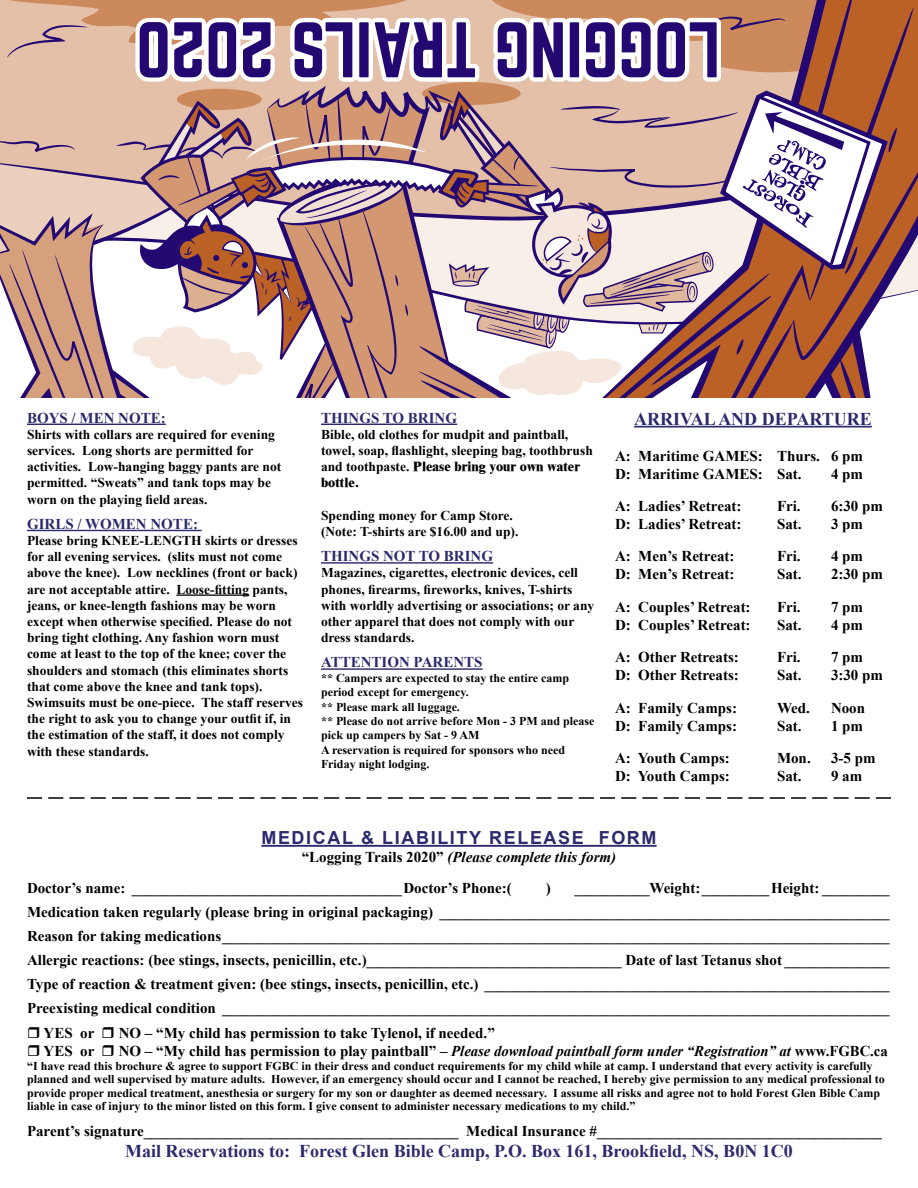
<style>
.page{position:relative;width:918px;height:1188px;background:#fff}
.page>*{position:absolute;margin:0;border:0;box-sizing:border-box;transform-origin:0 0}
.t1{font:700 18px "Times New Roman";color:#2c2a6c}
.t2{font:700 18px "Arial";letter-spacing:.09em;color:#2c2a6c}
.t3{font:700 15px/18px "Times New Roman";color:#000}
.t4{font:700 15px "Times New Roman";color:#2c2a6c}
.t5{font:700 13.5px/16.2px "Times New Roman";color:#000}
.t6{font:700 12px/14.4px "Times New Roman";color:#000}
.s1{font-weight:800}
.s2{font-style:italic}
</style>
<div class="page">
<hr style="left:27px;top:424px;width:139px;height:1px;background:#2c2a6c">
<hr style="left:27px;top:530px;width:175px;height:1px;background:#2c2a6c">
<hr style="left:176px;top:594px;width:73px;height:2px;background:#000">
<hr style="left:321px;top:424px;width:136px;height:1px;background:#2c2a6c">
<hr style="left:321px;top:562px;width:172px;height:2px;background:#2c2a6c">
<hr style="left:321px;top:668px;width:162px;height:2px;background:#2c2a6c">
<hr style="left:634px;top:426px;width:238px;height:2px;background:#2c2a6c">
<hr style="left:261px;top:845px;width:396px;height:2px;background:#2c2a6c">
<svg style="left:27px;top:797px;width:864px;height:2px"></svg>
<svg style="left:0;top:0;width:918px;height:397px"></svg>
<p class="t4" style="left:27px;top:407px;width:140px">BOYS / MEN NOTE:</p>
<p class="t5" style="left:27px;top:426px;width:256px">Shirts with collars are required for evening services. Long shorts are permitted for activities. Low-hanging baggy pants are not permitted. “Sweats” and tank tops may be worn on the playing field areas.</p>
<p class="t4" style="left:27px;top:513px;width:173px">GIRLS / WOMEN NOTE:</p>
<p class="t5" style="left:27px;top:532px;width:278px">Please bring KNEE-LENGTH skirts or dresses for all evening services. (slits must not come above the knee). Low necklines (front or back) are not acceptable attire. Loose-fitting pants, jeans, or knee-length fashions may be worn except when otherwise specified. Please do not bring tight clothing. Any fashion worn must come at least to the top of the knee; cover the shoulders and stomach (this eliminates shorts that come above the knee and tank tops).<br>Swimsuits must be one-piece. The staff reserves the right to ask you to change your outfit if, in the estimation of the staff, it does not comply with these standards.</p>
<p class="t4" style="left:321px;top:407px;width:138px">THINGS TO BRING</p>
<p class="t5" style="left:321px;top:426px;width:273px">Bible, old clothes for mudpit and paintball, towel, soap, flashlight, sleeping bag, toothbrush and toothpaste. <span class="s1">Please bring your own water bottle.</span></p>
<p class="t5" style="left:321px;top:507px;width:199px">Spending money for Camp Store. (Note: T-shirts are $16.00 and up).</p>
<p class="t4" style="left:321px;top:546px;width:174px">THINGS NOT TO BRING</p>
<p class="t5" style="left:321px;top:565px;width:275px">Magazines, cigarettes, electronic devices, cell phones, firearms, fireworks, knives, T-shirts with worldly advertising or associations; or any other apparel that does not comply with our dress standards.</p>
<p class="t4" style="left:321px;top:652px;width:163px">ATTENTION PARENTS</p>
<p class="t6" style="left:321px;top:670px;width:275px">** Campers are expected to stay the entire camp period except for emergency.<br>** Please mark all luggage.<br>** Please do not arrive before Mon - 3 PM and please pick up campers by Sat - 9 AM<br>A reservation is required for sponsors who need Friday night lodging.</p>
<p class="t1" style="left:634px;top:406px;width:239px">ARRIVAL AND DEPARTURE</p>
<p class="t3" style="left:615px;top:446px;width:250px">A: Maritime GAMES: Thurs. 6 pm<br>D: Maritime GAMES: Sat.</p>
<p class="t3" style="left:831px;top:464px;width:34px">4 pm</p>
<p class="t3" style="left:615px;top:497px;width:128px">A: Ladies’ Retreat:</p>
<p class="t3" style="left:777px;top:497px;width:25px">Fri.</p>
<p class="t3" style="left:831px;top:497px;width:54px">6:30 pm</p>
<p class="t3" style="left:615px;top:515px;width:128px">D: Ladies’ Retreat:</p>
<p class="t3" style="left:777px;top:515px;width:26px">Sat.</p>
<p class="t3" style="left:831px;top:515px;width:34px">3 pm</p>
<p class="t3" style="left:615px;top:547px;width:121px">A: Men’s Retreat:</p>
<p class="t3" style="left:777px;top:547px;width:25px">Fri.</p>
<p class="t3" style="left:831px;top:547px;width:34px">4 pm</p>
<p class="t3" style="left:615px;top:565px;width:121px">D: Men’s Retreat:</p>
<p class="t3" style="left:777px;top:565px;width:26px">Sat.</p>
<p class="t3" style="left:831px;top:565px;width:54px">2:30 pm</p>
<p class="t3" style="left:615px;top:597px;width:137px">A: Couples’ Retreat:</p>
<p class="t3" style="left:777px;top:597px;width:25px">Fri.</p>
<p class="t3" style="left:831px;top:597px;width:34px">7 pm</p>
<p class="t3" style="left:615px;top:615px;width:137px">D: Couples’ Retreat:</p>
<p class="t3" style="left:777px;top:615px;width:26px">Sat.</p>
<p class="t3" style="left:831px;top:615px;width:34px">4 pm</p>
<p class="t3" style="left:615px;top:648px;width:125px">A: Other Retreats:</p>
<p class="t3" style="left:777px;top:648px;width:25px">Fri.</p>
<p class="t3" style="left:831px;top:648px;width:34px">7 pm</p>
<p class="t3" style="left:615px;top:666px;width:125px">D: Other Retreats:</p>
<p class="t3" style="left:777px;top:666px;width:26px">Sat.</p>
<p class="t3" style="left:831px;top:666px;width:54px">3:30 pm</p>
<p class="t3" style="left:615px;top:698px;width:124px">A: Family Camps:</p>
<p class="t3" style="left:777px;top:698px;width:34px">Wed.</p>
<p class="t3" style="left:831px;top:698px;width:36px">Noon</p>
<p class="t3" style="left:615px;top:716px;width:124px">D: Family Camps:</p>
<p class="t3" style="left:777px;top:716px;width:26px">Sat.</p>
<p class="t3" style="left:831px;top:716px;width:34px">1 pm</p>
<p class="t3" style="left:615px;top:749px;width:116px">A: Youth Camps:</p>
<p class="t3" style="left:777px;top:749px;width:35px">Mon.</p>
<p class="t3" style="left:831px;top:749px;width:46px">3-5 pm</p>
<p class="t3" style="left:615px;top:767px;width:116px">D: Youth Camps:</p>
<p class="t3" style="left:777px;top:767px;width:26px">Sat.</p>
<p class="t3" style="left:831px;top:767px;width:33px">9 am</p>
<p class="t2" style="left:261px;top:826px;width:397px">MEDICAL &amp; LIABILITY RELEASE FORM</p>
<p class="t3" style="left:27px;top:841px;width:591px;line-height:31.2px;text-indent:275px">“Logging Trails 2020” <span class="s2">(Please complete this form)<br></span>Doctor’s name: ____________________________________Doctor’s Phone:(</p>
<p class="t3" style="left:546px;top:879px;width:6px">)</p>
<p class="t3" style="left:575px;top:879px;width:316px">__________Weight:_________Height: _________</p>
<p class="t3" style="left:27px;top:903px;width:864px">Medication taken regularly (please bring in original packaging) ____________________________________________________________</p>
<p class="t3" style="left:27px;top:927px;width:864px">Reason for taking medications_________________________________________________________________________________________</p>
<p class="t3" style="left:27px;top:951px;width:864px">Allergic reactions: (bee stings, insects, penicillin, etc.)__________________________________ Date of last Tetanus shot ______________</p>
<p class="t3" style="left:27px;top:975px;width:864px">Type of reaction &amp; treatment given: (bee stings, insects, penicillin, etc.) ______________________________________________________</p>
<p class="t3" style="left:27px;top:999px;width:864px">Preexisting medical condition _________________________________________________________________________________________</p>
<p class="t3" style="left:44px;top:1024px;width:52px">YES or</p>
<p class="t3" style="left:119px;top:1024px;width:378px">NO – “My child has permission to take Tylenol, if needed.”</p>
<p class="t3" style="left:44px;top:1042px;width:52px">YES or</p>
<p class="t3" style="left:119px;top:1042px;width:771px">NO – “My child has permission to play paintball” – <span class="s2">Please download paintball form under “Registration” at</span> www.FGBC.ca</p>
<p class="t6" style="left:27px;top:1059px;width:859px;line-height:13.5px">“I have read this brochure &amp; agree to support FGBC in their dress and conduct requirements for my child while at camp. I understand that every activity is carefully planned and well supervised by mature adults. However, if an emergency should occur and I cannot be reached, I hereby give permission to any medical professional to provide proper medical treatment, anesthesia or surgery for my son or daughter as deemed necessary. I assume all risks and agree not to hold Forest Glen Bible Camp liable in case of injury to the minor listed on this form. I give consent to administer necessary medications to my child.”</p>
<p class="t3" style="left:27px;top:1121px;width:857px">Parent’s signature__________________________________________ Medical Insurance #______________________________________</p>
<p class="t1" style="left:125px;top:1139px;width:669px">Mail Reservations to: Forest Glen Bible Camp, P.O. Box 161, Brookfield, NS, B0N 1C0</p>
</div>
